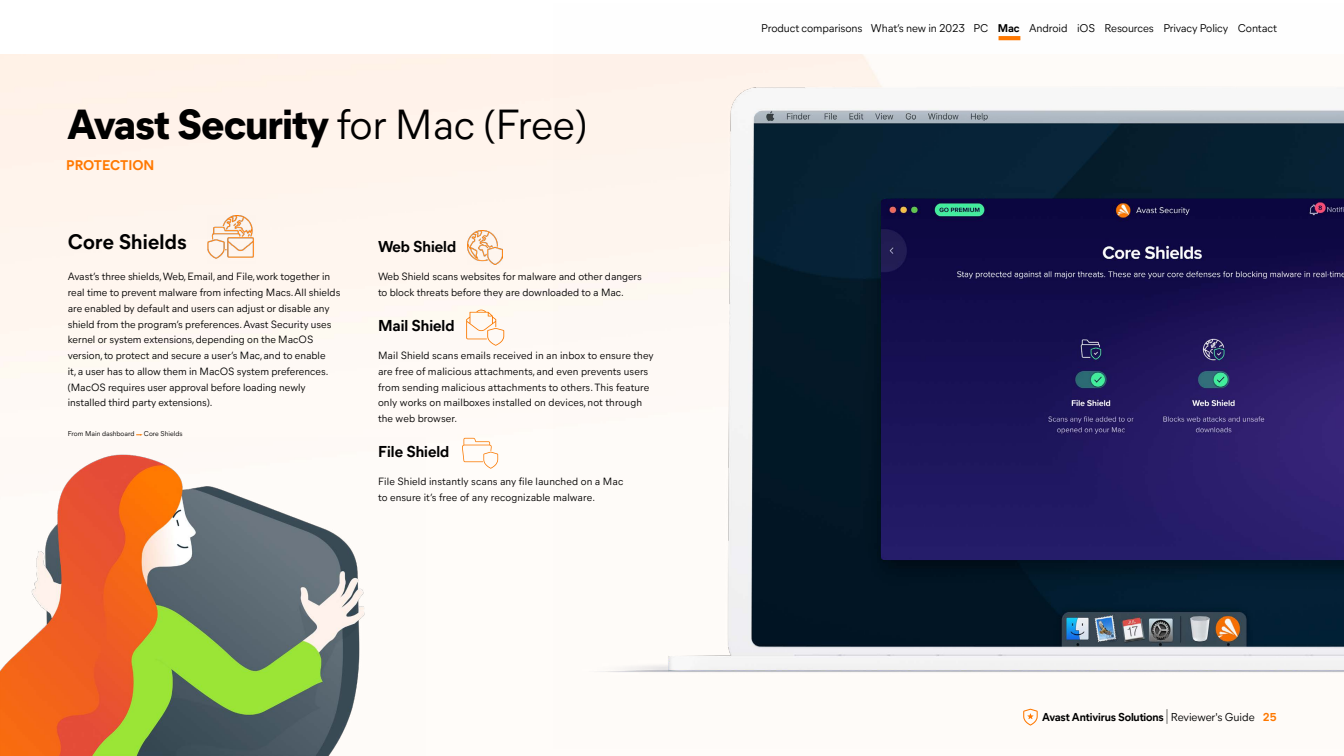
<style>
.page{position:relative;width:1344px;height:756px;background:#fff}
.page>*{position:absolute;margin:0;border:0;box-sizing:border-box;transform-origin:0 0}
.t1{font:800 42px "Mier B";letter-spacing:-.01em;color:#000}
.t2{font:700 21px "Mier B";letter-spacing:.01em;color:#000}
.t3{font:700 15.75px "Mier B";color:#000}
.t4{font:700 14px "Mier B";color:#ff7800}
.t5{font:700 11.45px "Mier B";letter-spacing:-.01em;color:#000}
.t6{font:11.2px "Mier B";letter-spacing:-.01em;color:#000}
.t7{font:10.5px/15.7px "Mier B";color:#000}
.t8{font:7px "Mier B";color:#000}
.s1{font-weight:400}
.s2{font-weight:700}
.s3{font-weight:400;font-size:17.15px}
.s4{color:#ff7800}
</style>
<div class="page">
<div style="left:0;top:55px;width:553px;height:406px;background:#fff6ef"></div>
<img style="left:207px;top:216px;width:48px;height:47px">
<svg style="left:136px;top:434px;width:7px;height:2px"></svg>
<img style="left:553px;top:36px;width:791px;height:673px">
<img style="left:882px;top:199px;width:462px;height:361px">
<svg style="left:999px;top:36px;width:21px;height:4px"></svg>
<svg style="left:1023px;top:709px;width:15px;height:17px"></svg>
<img style="left:0;top:438px;width:425px;height:318px">
<img style="left:468px;top:231px;width:35px;height:34px">
<svg style="left:462px;top:438px;width:36px;height:31px"></svg>
<svg style="left:466px;top:310px;width:38px;height:36px"></svg>
<h1 class="t1" style="left:67px;top:93px;width:521px">Avast Security <span class="s1">for Mac (Free)</span></h1>
<h3 class="t4" style="left:66px;top:155px;width:90px">PROTECTION</h3>
<h2 class="t2" style="left:68px;top:226px;width:121px">Core Shields</h2>
<p class="t7" style="left:68px;top:268px;width:274px">Avast’s three shields, Web, Email, and File, work together in real time to prevent malware from infecting Macs. All shields are enabled by default and users can adjust or disable any shield from the program’s preferences. Avast Security uses kernel or system extensions, depending on the MacOS version, to protect and secure a user’s Mac, and to enable<br>it, a user has to allow them in MacOS system preferences. (MacOS requires user approval before loading newly installed third party extensions).</p>
<p class="t8" style="left:68px;top:429px;width:68px">From Main dashboard</p>
<p class="t8" style="left:144px;top:429px;width:40px">Core Shields</p>
<h3 class="t3" style="left:378px;top:235px;width:80px">Web Shield</h3>
<p class="t7" style="left:378px;top:268px;width:265px">Web Shield scans websites for malware and other dangers to block threats before they are downloaded to a Mac.</p>
<h3 class="t3" style="left:378px;top:314px;width:78px">Mail Shield</h3>
<p class="t7" style="left:378px;top:347px;width:277px">Mail Shield scans emails received in an inbox to ensure they are free of malicious attachments, and even prevents users from sending malicious attachments to others. This feature only works on mailboxes installed on devices, not through the web browser.</p>
<h3 class="t3" style="left:378px;top:440px;width:73px">File Shield</h3>
<p class="t7" style="left:378px;top:473px;width:247px">File Shield instantly scans any file launched on a Mac to ensure it’s free of any recognizable malware.</p>
<p class="t6" style="left:761px;top:20px;width:517px">Product comparisons What’s new in 2023 PC <span class="s2">Mac</span> Android iOS Resources Privacy Policy Contact</p>
<p class="t5" style="left:1042px;top:709px;width:236px">Avast Antivirus Solutions <span class="s3">|</span> <span class="s1">Reviewer's Guide</span> <span class="s4">25</span></p>
</div>
